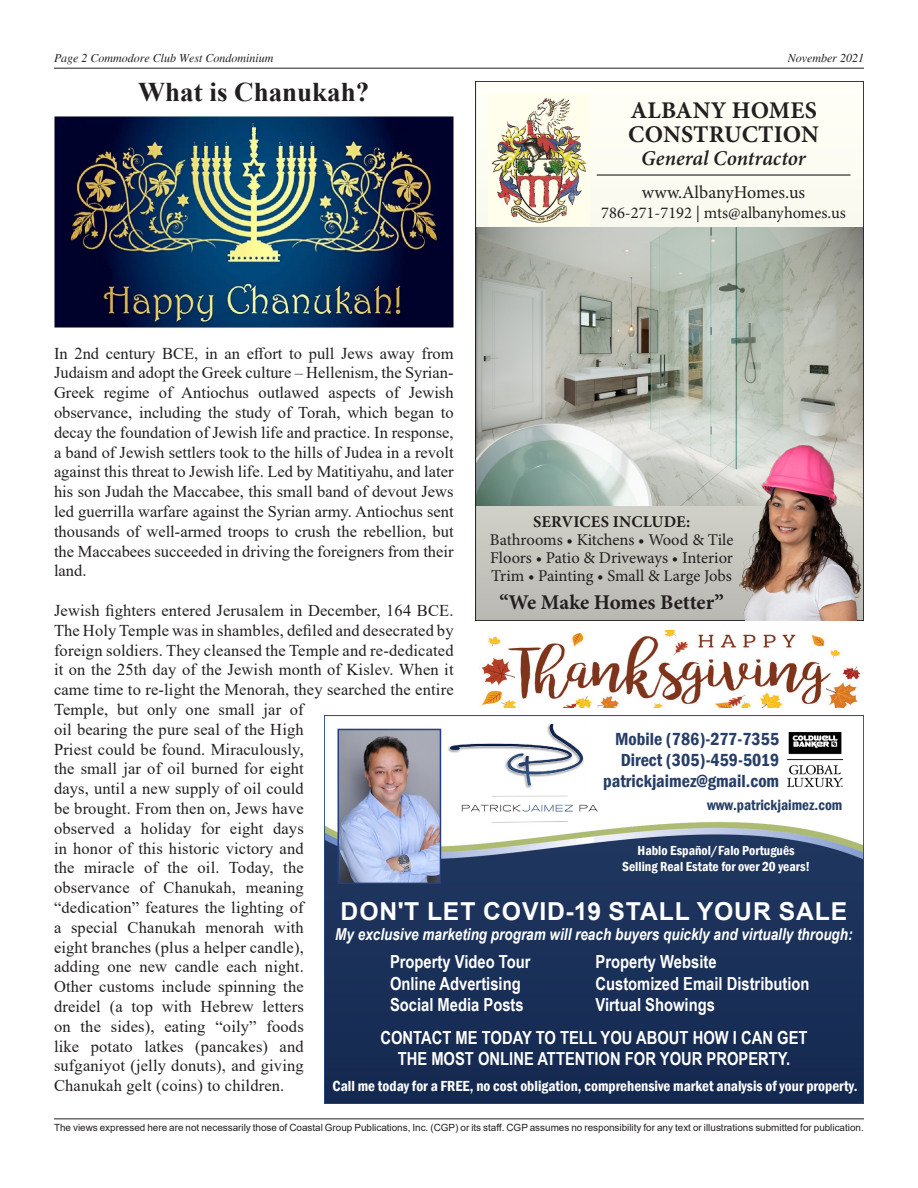
<style>
.page{position:relative;width:918px;height:1188px;background:#fff}
.page>*{position:absolute;margin:0;border:0;box-sizing:border-box;transform-origin:0 0}
.Normal__Web{font:700 27px "Times New Roman";color:#231f20}
.t1{font:700 24.75px "Arial";letter-spacing:.035em;color:#fff}
.t2{font:700 24px/24px "Minion Pro";letter-spacing:.01em;color:#231f20}
.t3{font:700 21px "Minion Pro";letter-spacing:-.005em;color:#231f20}
.t4{font:italic 600 21px "Minion Pro";letter-spacing:-.005em;color:#231f20}
.t5{font:700 18px/32.4px "Arial Narrow";color:#fff}
.t6{font:600 condensed 18px/21px "Franklin Gothic";color:#273e67;text-align:right}
.t7{font:18px "Minion Pro";letter-spacing:-.005em;color:#231f20}
.t8{font:16.5px/19.8px "Times New Roman";letter-spacing:.01em;color:#231f20;text-align:justify}
.t9{font:16.5px/18px "Minion Pro";color:#231f20;text-align:center}
.t10{font:italic 700 16.5px "Arial Narrow";color:#fff}
.t11{font:600 condensed 15px "Franklin Gothic";color:#fff}
.t12{font:600 condensed 15px "Franklin Gothic";color:#273e67}
.t13{font:600 condensed 13.5px/16.2px "Franklin Gothic";color:#fff;text-align:center}
.t14{font:italic 12px "Times";color:#231f20}
.t15{font:9.9px "Arial";color:#231f20}
.s1{font-weight:700}
</style>
<div class="page">
<hr style="left:54px;top:1119px;width:810px;height:1px;background:#231f20">
<hr style="left:54px;top:68px;width:810px;height:1px;background:#231f20">
<svg style="left:477px;top:94px;width:385px;height:525px"></svg>
<img style="left:477px;top:228px;width:385px;height:277px">
<img style="left:489px;top:94px;width:101px;height:131px">
<hr style="left:597px;top:174px;width:253px;height:2px;background:#231f20">
<img style="left:720px;top:441px;width:144px;height:180px">
<img style="left:326px;top:728px;width:536px;height:374px">
<img style="left:447px;top:724px;width:152px;height:102px">
<img style="left:341px;top:732px;width:97px;height:149px">
<div style="left:338px;top:729px;width:103px;height:155px;border:2px solid #263d81"></div>
<img style="left:788px;top:732px;width:54px;height:55px">
<img style="left:54px;top:116px;width:400px;height:212px">
<img style="left:481px;top:630px;width:380px;height:77px">
<p class="t14" style="left:54px;top:52px;width:221px">Page 2 Commodore Club West Condominium</p>
<p class="t14" style="left:788px;top:52px;width:78px">November 2021</p>
<p class="Normal__Web" style="left:138px;top:73px;width:233px">What is Chanukah?</p>
<p class="t2" style="left:628px;top:98px;width:192px">ALBANY HOMES<br>CONSTRUCTION</p>
<p class="t4" style="left:641px;top:143px;width:166px">General Contractor</p>
<p class="t7" style="left:642px;top:181px;width:165px">www.AlbanyHomes.us</p>
<p class="t9" style="left:601px;top:204px;width:246px">786-271-7192 | mts@albanyhomes.us</p>
<p class="t8" style="left:54px;top:343px;width:401px">In 2nd century BCE, in an effort to pull Jews away from Judaism and adopt the Greek culture – Hellenism, the Syrian-Greek regime of Antiochus outlawed aspects of Jewish observance, including the study of Torah, which began to decay the foundation of Jewish life and practice. In response, a band of Jewish settlers took to the hills of Judea in a revolt against this threat to Jewish life. Led by Matitiyahu, and later his son Judah the Maccabee, this small band of devout Jews led guerrilla warfare against the Syrian army. Antiochus sent thousands of well-armed troops to crush the rebellion, but the Maccabees succeeded in driving the foreigners from their land.</p>
<p class="t8" style="left:54px;top:600px;width:401px;text-align:left">Jewish fighters entered Jerusalem in December, 164 BCE.<br>The Holy Temple was in shambles, defiled and desecrated by foreign soldiers. They cleansed the Temple and re-dedicated it on the 25th day of the Jewish month of Kislev. When it came time to re-light the Menorah, they searched the entire Temple, but only one small jar of<br>oil bearing the pure seal of the High<br>Priest could be found. Miraculously,<br>the small jar of oil burned for eight<br>days, until a new supply of oil could<br>be brought. From then on, Jews have<br>observed a holiday for eight days<br>in honor of this historic victory and<br>the miracle of the oil. Today, the<br>observance of Chanukah, meaning<br>“dedication” features the lighting of<br>a special Chanukah menorah with<br>eight branches (plus a helper candle),<br>adding one new candle each night.<br>Other customs include spinning the<br>dreidel (a top with Hebrew letters<br>on the sides), eating “oily” foods<br>like potato latkes (pancakes) and<br>sufganiyot (jelly donuts), and giving<br>Chanukah gelt (coins) to children.</p>
<p class="t9" style="left:490px;top:513px;width:245px"><span class="s1">SERVICES INCLUDE:<br></span>Bathrooms • Kitchens • Wood &amp; Tile<br>Floors • Patio &amp; Driveways • Interior<br>Trim • Painting • Small &amp; Large Jobs</p>
<p class="t3" style="left:500px;top:587px;width:226px">“We Make Homes Better”</p>
<p class="t6" style="left:603px;top:728px;width:177px">Mobile (786)-277-7355<br>Direct (305)-459-5019 patrickjaimez@gmail.com</p>
<p class="t12" style="left:707px;top:795px;width:137px">www.patrickjaimez.com</p>
<p class="t13" style="left:622px;top:842px;width:190px">Hablo Español/Falo Português<br>Selling Real Estate for over 20 years!</p>
<p class="t1" style="left:341px;top:894px;width:508px">DON'T LET COVID-19 STALL YOUR SALE</p>
<p class="t10" style="left:335px;top:921px;width:519px">My exclusive marketing program will reach buyers quickly and virtually through:</p>
<p class="t5" style="left:390px;top:945px;width:142px">Property Video Tour</p>
<p class="t5" style="left:596px;top:945px;width:123px">Property Website</p>
<p class="t5" style="left:390px;top:966px;width:132px">Online Advertising</p>
<p class="t5" style="left:596px;top:966px;width:216px">Customized Email Distribution</p>
<p class="t5" style="left:390px;top:988px;width:135px">Social Media Posts</p>
<p class="t5" style="left:380px;top:988px;width:429px;text-indent:215px">Virtual Showings<br>CONTACT ME TODAY TO TELL YOU ABOUT HOW I CAN GET</p>
<p class="t5" style="left:398px;top:1042px;width:394px">THE MOST ONLINE ATTENTION FOR YOUR PROPERTY.</p>
<p class="t11" style="left:333px;top:1076px;width:527px">Call me today for a FREE, no cost obligation, comprehensive market analysis of your property.</p>
<p class="t15" style="left:54px;top:1120px;width:811px">The views expressed here are not necessarily those of Coastal Group Publications, Inc. (CGP) or its staff. CGP assumes no responsibility for any text or illustrations submitted for publication.</p>
</div>
